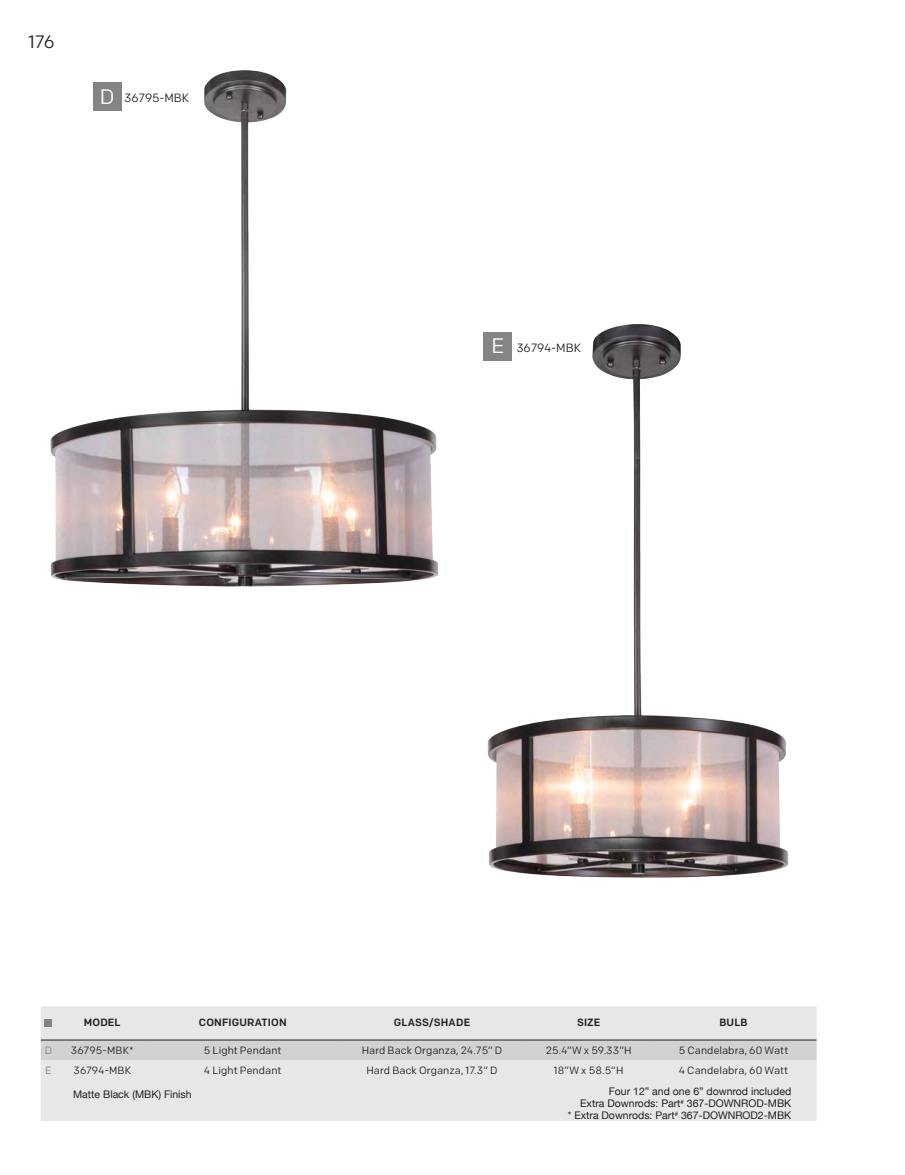
<style>
.page{position:relative;width:905px;height:1175px;background:#fff}
.page>*{position:absolute;margin:0;border:0;box-sizing:border-box;transform-origin:0 0}
.t1{font:21px "Colfax";color:#fff}
.t2{font:18px "Colfax";color:#231f20}
.t3{font:12px "Colfax";letter-spacing:-.01em;color:#231f20}
.t4{font:10.5px "Colfax";letter-spacing:.01em;color:#231f20}
.t5{font:10.5px "Helvetica Neue";color:#231f20}
.t6{font:500 10.5px "Colfax";letter-spacing:.015em;color:#231f20}
.t7{font:10.5px "Colfax";color:#848487}
</style>
<div class="page">
<img style="left:483px;top:324px;width:306px;height:554px">
<img style="left:50px;top:70px;width:389px;height:517px">
<div style="left:484px;top:332px;width:28px;height:28px;background:#848487"></div>
<div style="left:93px;top:82px;width:28px;height:28px;background:#848487"></div>
<div style="left:41px;top:1006px;width:775px;height:115px;background:#e6e7e9"></div>
<div style="left:41px;top:1039px;width:775px;height:21px;background:#d1d2d4"></div>
<hr style="left:59px;top:1039px;width:90px;height:1px;background:#231f20">
<hr style="left:149px;top:1039px;width:188px;height:1px;background:#231f20">
<hr style="left:337px;top:1039px;width:190px;height:1px;background:#231f20">
<hr style="left:527px;top:1039px;width:123px;height:1px;background:#231f20">
<hr style="left:650px;top:1039px;width:166px;height:1px;background:#231f20">
<div style="left:45px;top:1019px;width:7px;height:7px;background:#848487"></div>
<h2 class="t2" style="left:28px;top:30px;width:28px">176</h2>
<p class="t1" style="left:100px;top:84px;width:16px">D</p>
<p class="t3" style="left:124px;top:90px;width:67px">36795-MBK</p>
<p class="t1" style="left:491px;top:333px;width:14px">E</p>
<p class="t3" style="left:516px;top:340px;width:66px">36794-MBK</p>
<p class="t6" style="left:84px;top:1016px;width:38px">MODEL</p>
<p class="t6" style="left:199px;top:1016px;width:89px">CONFIGURATION</p>
<p class="t6" style="left:394px;top:1016px;width:78px">GLASS/SHADE</p>
<p class="t6" style="left:577px;top:1016px;width:25px">SIZE</p>
<p class="t6" style="left:719px;top:1016px;width:30px">BULB</p>
<p class="t7" style="left:45px;top:1044px;width:9px">D</p>
<p class="t4" style="left:71px;top:1044px;width:64px">36795-MBK*</p>
<p class="t4" style="left:204px;top:1044px;width:79px">5 Light Pendant</p>
<p class="t4" style="left:362px;top:1044px;width:142px">Hard Back Organza, 24.75” D</p>
<p class="t4" style="left:546px;top:1044px;width:87px">25.4”W x 59.33”H</p>
<p class="t4" style="left:678px;top:1044px;width:111px">5 Candelabra, 60 Watt</p>
<p class="t7" style="left:45px;top:1064px;width:8px">E</p>
<p class="t4" style="left:73px;top:1064px;width:59px">36794-MBK</p>
<p class="t4" style="left:204px;top:1064px;width:79px">4 Light Pendant</p>
<p class="t4" style="left:366px;top:1064px;width:132px">Hard Back Organza, 17.3” D</p>
<p class="t4" style="left:554px;top:1064px;width:71px">18”W x 58.5”H</p>
<p class="t4" style="left:678px;top:1064px;width:111px">4 Candelabra, 60 Watt</p>
<p class="t5" style="left:73px;top:1086px;width:120px">Matte Black (MBK) Finish</p>
<p class="t5" style="left:609px;top:1083px;width:184px">Four 12” and one 6” downrod included</p>
<p class="t5" style="left:580px;top:1095px;width:212px">Extra Downrods: Part<sup>#</sup> 367-DOWNROD-MBK</p>
<p class="t5" style="left:567px;top:1107px;width:225px">* Extra Downrods: Part<sup>#</sup> 367-DOWNROD2-MBK</p>
</div>
